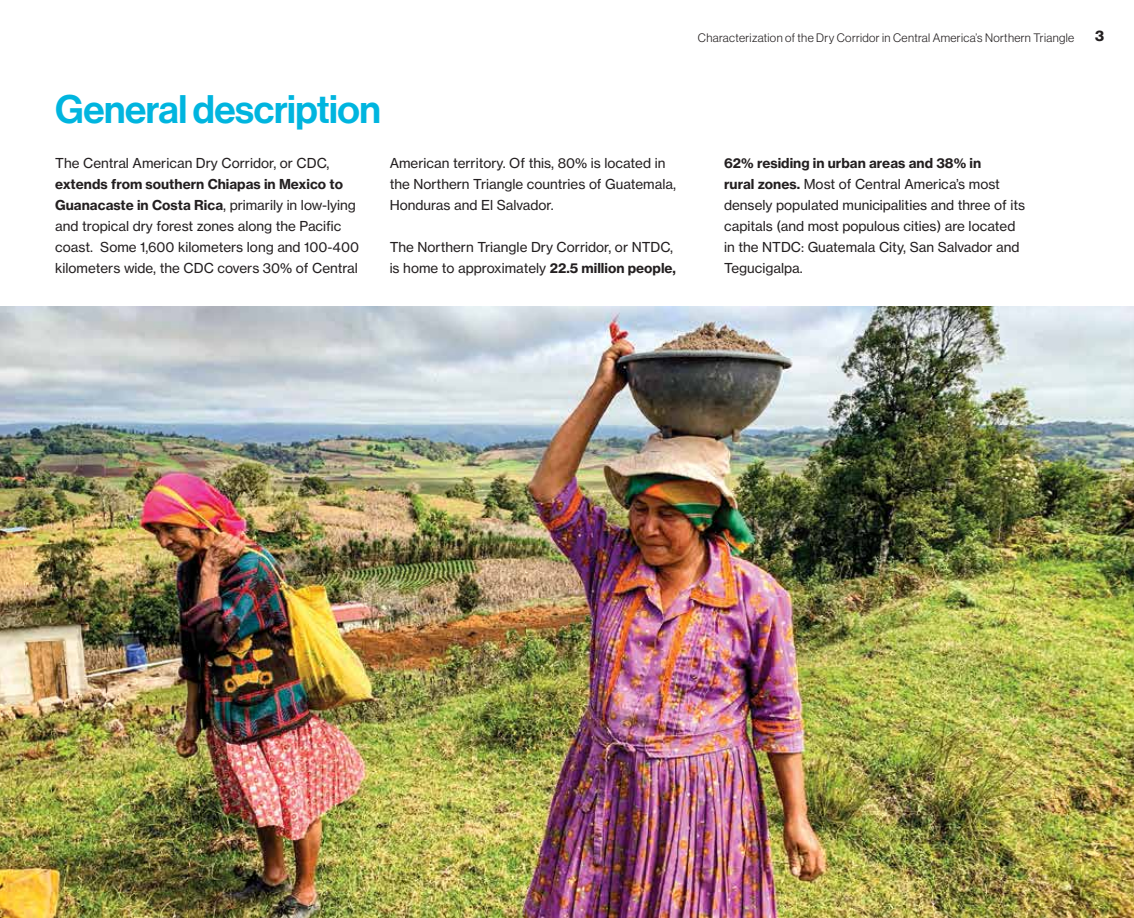
<style>
.page{position:relative;width:1134px;height:918px;background:#fff}
.page>*{position:absolute;margin:0;border:0;box-sizing:border-box;transform-origin:0 0}
.t1{font:39px "N Haas Grotesk DS Pro 65 Md";letter-spacing:-.01em;color:#00b5df}
.t2{font:15px "N Haas Grotesk DS Pro 75 Bd";color:#231f20}
.t3{font:13.5px/21px "N Haas Grotesk TX Pro 55 Rg";color:#231f20}
.t4{font:13.5px/21px "N Haas Grotesk TX Pro 75 Bd";color:#231f20}
.t5{font:12px "N Haas Grotesk DS Pro 45 Lt";letter-spacing:.03em;color:#231f20}
.s1{font-family:"N Haas Grotesk TX Pro 55 Rg"}
.s2{font-family:"N Haas Grotesk TX Pro 75 Bd"}
</style>
<div class="page">
<img style="left:0;top:306px;width:1134px;height:612px">
<h1 class="t1" style="left:55px;top:87px;width:327px">General description</h1>
<p class="t3" style="left:55px;top:152px;width:276px">The Central American Dry Corridor, or CDC,</p>
<p class="t4" style="left:55px;top:173px;width:302px">extends from southern Chiapas in Mexico to<br>Guanacaste in Costa Rica<span class="s1">, primarily in low-lying</span></p>
<p class="t3" style="left:55px;top:216px;width:305px">and tropical dry forest zones along the Pacific coast. Some 1,600 kilometers long and 100-400 kilometers wide, the CDC covers 30% of Central</p>
<p class="t3" style="left:390px;top:153px;width:288px">American territory. Of this, 80% is located in the Northern Triangle countries of Guatemala,<br>Honduras and El Salvador.</p>
<p class="t3" style="left:390px;top:237px;width:288px">The Northern Triangle Dry Corridor, or NTDC, is home to approximately <span class="s2">22.5 million people,</span></p>
<p class="t5" style="left:698px;top:31px;width:378px">Characterization of the Dry Corridor in Central America’s Northern Triangle</p>
<p class="t2" style="left:1095px;top:27px;width:10px">3</p>
<p class="t4" style="left:724px;top:153px;width:259px">62% residing in urban areas and 38% in</p>
<p class="t3" style="left:724px;top:174px;width:303px"><span class="s2">rural zones.</span> Most of Central America’s most densely populated municipalities and three of its capitals (and most populous cities) are located in the NTDC: Guatemala City, San Salvador and Tegucigalpa.</p>
</div>
